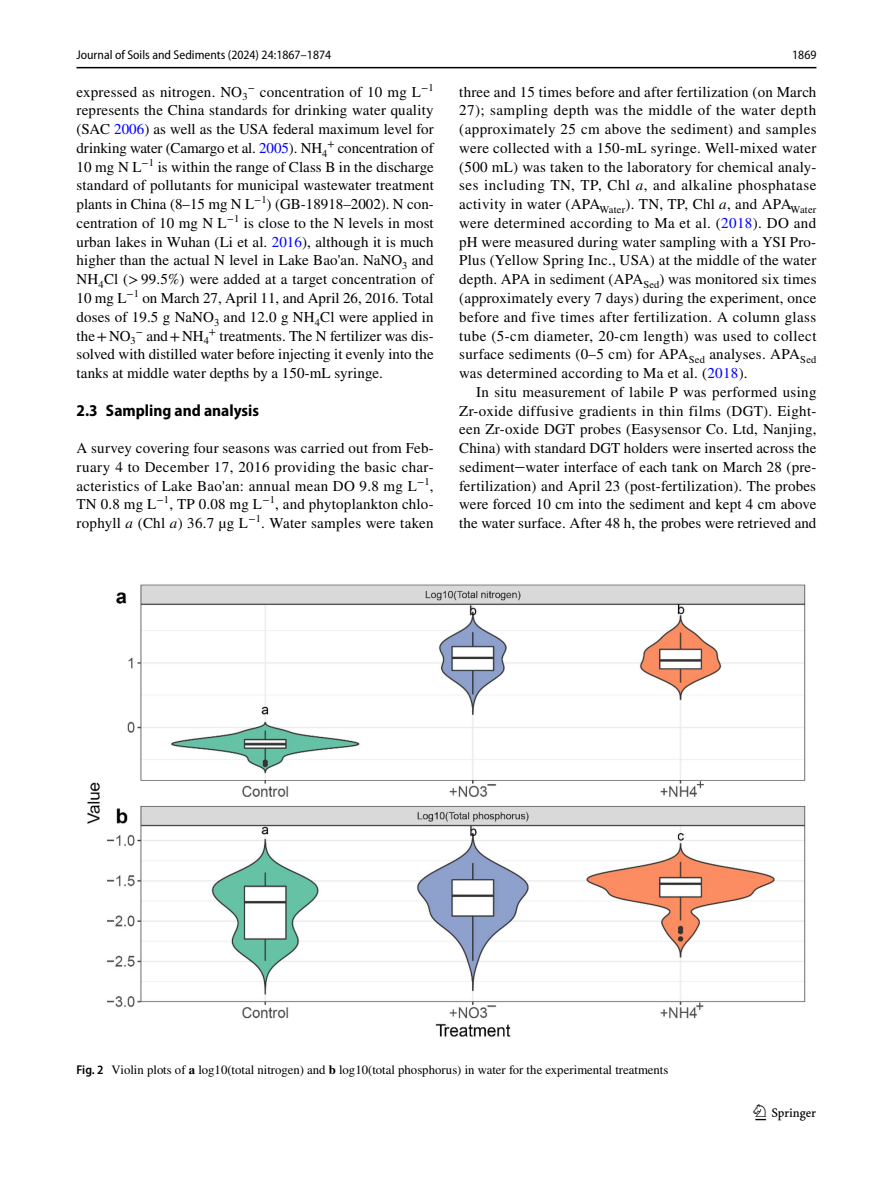
<style>
.page{position:relative;width:893px;height:1187px;background:#fff}
.page>*{position:absolute;margin:0;border:0;box-sizing:border-box;transform-origin:0 0}
.t1{font:22.5px "Springnew Regular 3";color:#000}
.t2{font:700 semi-condensed 16.5px "Myriad Pro";color:#000}
.t3{font:15px/18.8px "STIX";letter-spacing:.005em;color:#000;text-align:justify}
.t4{font:12.75px "STIX";color:#000}
.t5{font:semi-condensed 12.75px "Myriad Pro";color:#000}
.s1{color:#00f}
.s2{font-style:italic}
.s3{font-family:"Code 2000"}
.s4{font-family:"Myriad Pro";font-weight:600;font-stretch:semi-condensed}
.s5{font-weight:700}
</style>
<div class="page">
<hr style="left:77px;top:67px;width:739px;height:1px;background:#000">
<img style="left:87px;top:584px;width:719px;height:453px">
<p class="t5" style="left:77px;top:48px;width:256px">Journal of Soils and Sediments (2024) 24:1867–1874</p>
<p class="t5" style="left:792px;top:48px;width:26px">1869</p>
<p class="t3" style="left:77px;top:83px;width:359px">expressed as nitrogen. NO<sub>3</sub><sup>−</sup> concentration of 10 mg L<sup>−1 </sup>represents the China standards for drinking water quality (SAC <span class="s1">2006</span>) as well as the USA federal maximum level for drinking water (Camargo et al. <span class="s1">2005</span>). NH<sub>4</sub><sup>+</sup> concentration of 10 mg N L<sup>−1</sup> is within the range of Class B in the discharge standard of pollutants for municipal wastewater treatment plants in China (8–15 mg N L<sup>−1</sup>) (GB-18918–2002). N con&shy;centration of 10 mg N L<sup>−1</sup> is close to the N levels in most urban lakes in Wuhan (Li et al. <span class="s1">2016</span>), although it is much higher than the actual N level in Lake Bao'an. NaNO<sub>3</sub> and NH<sub>4</sub>Cl (&gt;99.5%) were added at a target concentration of 10 mg L<sup>−1</sup> on March 27, April 11, and April 26, 2016. Total doses of 19.5 g NaNO<sub>3</sub> and 12.0 g NH<sub>4</sub>Cl were applied in the+ -NO<sub>3</sub><sup>−</sup> and+ -NH<sub>4</sub><sup>+</sup> treatments. The N fertilizer was dis&shy;solved with distilled water before injecting it evenly into the tanks at middle water depths by a 150-mL syringe.</p>
<p class="t2" style="left:77px;top:401px;width:184px">2.3 Sampling and analysis</p>
<p class="t3" style="left:77px;top:439px;width:359px">A survey covering four seasons was carried out from Feb&shy;ruary 4 to December 17, 2016 providing the basic char&shy;acteristics of Lake Bao'an: annual mean DO 9.8 mg L<sup>−1</sup>, TN 0.8 mg L<sup>−1</sup>, TP 0.08 mg L<sup>−1</sup>, and phytoplankton chlo&shy;rophyll <span class="s2">a</span> (Chl <span class="s2">a</span>) 36.7 µg L<sup>−1</sup>. Water samples were taken</p>
<p class="t3" style="left:459px;top:83px;width:359px">three and 15 times before and after fertilization (on March 27); sampling depth was the middle of the water depth (approximately 25 cm above the sediment) and samples were collected with a 150-mL syringe. Well-mixed water (500 mL) was taken to the laboratory for chemical analy&shy;ses including TN, TP, Chl <span class="s2">a</span>, and alkaline phosphatase activity in water (APA<sub>Water</sub>). TN, TP, Chl <span class="s2">a</span>, and APA<sub>Water </sub>were determined according to Ma et al. (<span class="s1">2018</span>). DO and pH were measured during water sampling with a YSI Pro-Plus (Yellow Spring Inc., USA) at the middle of the water depth. APA in sediment (APA<sub>Sed</sub>) was monitored six times (approximately every 7 days) during the experiment, once before and five times after fertilization. A column glass tube (5-cm diameter, 20-cm length) was used to collect surface sediments (0–5 cm) for APA<sub>Sed</sub> analyses. APA<sub>Sed </sub>was determined according to Ma et al. (<span class="s1">2018</span>).</p>
<p class="t3" style="left:459px;top:383px;width:359px;text-indent:17px">In situ measurement of labile P was performed using Zr-oxide diffusive gradients in thin films (DGT). Eight&shy;een Zr-oxide DGT probes (Easysensor Co. Ltd, Nanjing, China) with standard DGT holders were inserted across the sediment<span class="s3">‒</span>water interface of each tank on March 28 (pre&shy;fertilization) and April 23 (post-fertilization). The probes were forced 10 cm into the sediment and kept 4 cm above the water surface. After 48 h, the probes were retrieved and</p>
<p class="t4" style="left:77px;top:1060px;width:593px"><span class="s4">Fig. 2</span> Violin plots of <span class="s5">a</span> log10(total nitrogen) and <span class="s5">b</span> log10(total phosphorus) in water for the experimental treatments</p>
<h1 class="t1" style="left:755px;top:1104px;width:62px">1 3</h1>
</div>
